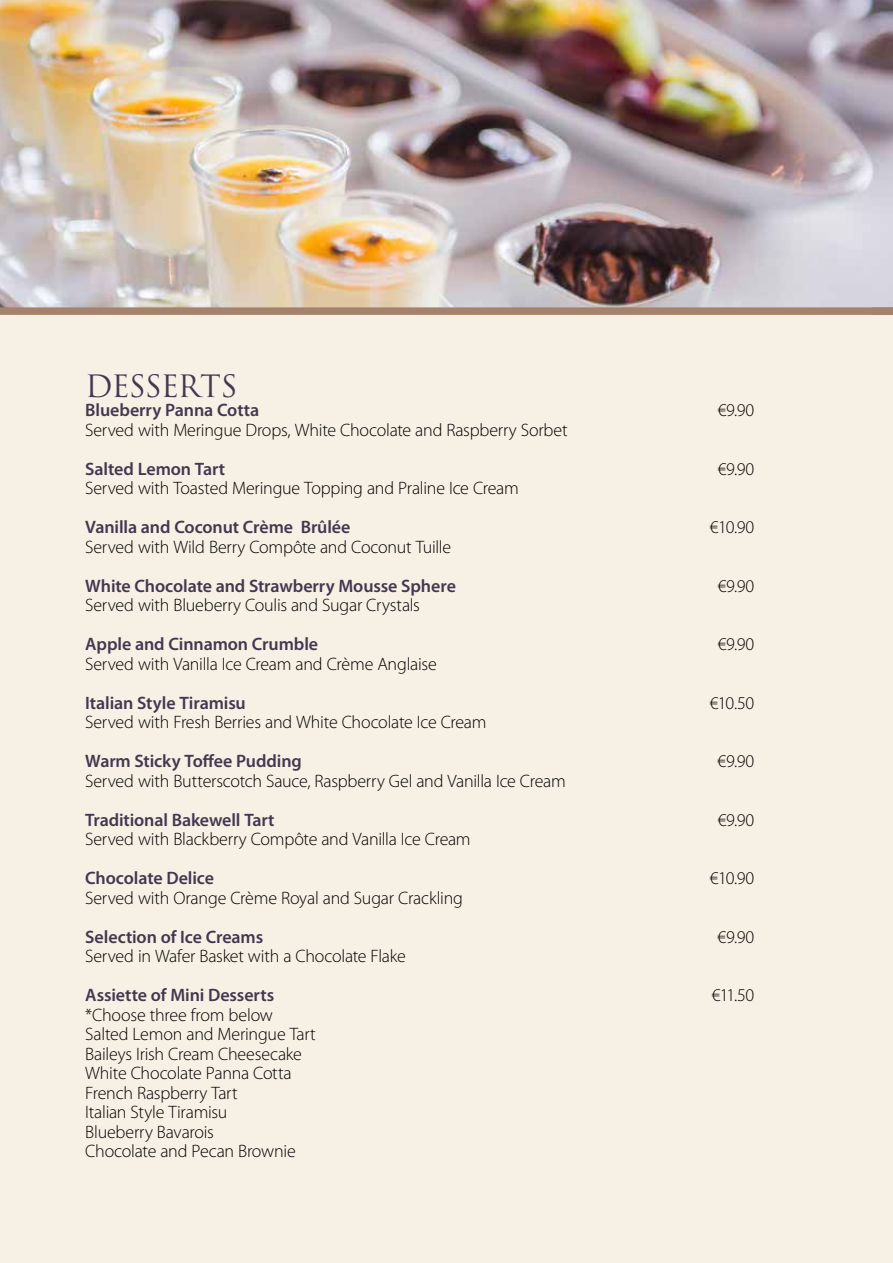
<style>
.page{position:relative;width:893px;height:1263px;background:#f7f0e4}
.page>*{position:absolute;margin:0;border:0;box-sizing:border-box;transform-origin:0 0}
.t1{font:30px "Trajan Pro";letter-spacing:-.035em;color:#423850}
.t2{font:300 18px/19.5px "Myriad Pro";letter-spacing:-.015em;color:#000}
.t3{font:600 18px "Myriad Pro";letter-spacing:-.005em;color:#423850}
</style>
<div class="page">
<img style="left:0;top:0;width:893px;height:307px">
<div style="left:0;top:307px;width:893px;height:8px;background:#a5826b"></div>
<h1 class="t1" style="left:85px;top:367px;width:154px">DESSERTS</h1>
<p class="t3" style="left:85px;top:399px;width:176px">Blueberry Panna Cotta</p>
<p class="t2" style="left:718px;top:400px;width:38px">€9.90</p>
<p class="t2" style="left:85px;top:420px;width:484px">Served with Meringue Drops, White Chocolate and Raspberry Sorbet</p>
<p class="t3" style="left:85px;top:457px;width:141px">Salted Lemon Tart</p>
<p class="t2" style="left:718px;top:459px;width:38px">€9.90</p>
<p class="t2" style="left:85px;top:478px;width:435px">Served with Toasted Meringue Topping and Praline Ice Cream</p>
<p class="t3" style="left:85px;top:516px;width:267px">Vanilla and Coconut Crème Brûlée</p>
<p class="t2" style="left:710px;top:517px;width:46px">€10.90</p>
<p class="t2" style="left:85px;top:537px;width:368px">Served with Wild Berry Compôte and Coconut Tuille</p>
<p class="t3" style="left:85px;top:574px;width:372px">White Chocolate and Strawberry Mousse Sphere</p>
<p class="t2" style="left:718px;top:576px;width:38px">€9.90</p>
<p class="t2" style="left:85px;top:595px;width:336px">Served with Blueberry Coulis and Sugar Crystals</p>
<p class="t3" style="left:85px;top:633px;width:234px">Apple and Cinnamon Crumble</p>
<p class="t2" style="left:718px;top:634px;width:38px">€9.90</p>
<p class="t2" style="left:85px;top:654px;width:353px">Served with Vanilla Ice Cream and Crème Anglaise</p>
<p class="t3" style="left:85px;top:691px;width:162px">Italian Style Tiramisu</p>
<p class="t2" style="left:710px;top:693px;width:46px">€10.50</p>
<p class="t2" style="left:85px;top:712px;width:403px">Served with Fresh Berries and White Chocolate Ice Cream</p>
<p class="t3" style="left:85px;top:750px;width:218px">Warm Sticky Toffee Pudding</p>
<p class="t2" style="left:718px;top:751px;width:38px">€9.90</p>
<p class="t2" style="left:85px;top:771px;width:482px">Served with Butterscotch Sauce, Raspberry Gel and Vanilla Ice Cream</p>
<p class="t3" style="left:85px;top:808px;width:191px">Traditional Bakewell Tart</p>
<p class="t2" style="left:718px;top:810px;width:38px">€9.90</p>
<p class="t2" style="left:85px;top:829px;width:387px">Served with Blackberry Compôte and Vanilla Ice Cream</p>
<p class="t3" style="left:85px;top:867px;width:130px">Chocolate Delice</p>
<p class="t2" style="left:710px;top:868px;width:46px">€10.90</p>
<p class="t2" style="left:85px;top:888px;width:379px">Served with Orange Crème Royal and Sugar Crackling</p>
<p class="t3" style="left:85px;top:925px;width:180px">Selection of Ice Creams</p>
<p class="t2" style="left:718px;top:927px;width:38px">€9.90</p>
<p class="t2" style="left:85px;top:946px;width:322px">Served in Wafer Basket with a Chocolate Flake</p>
<p class="t3" style="left:85px;top:984px;width:190px">Assiette of Mini Desserts</p>
<p class="t2" style="left:712px;top:985px;width:44px">€11.50</p>
<p class="t2" style="left:85px;top:1005px;width:232px">*Choose three from below<br>Salted Lemon and Meringue Tart<br>Baileys Irish Cream Cheesecake<br>White Chocolate Panna Cotta<br>French Raspberry Tart<br>Italian Style Tiramisu<br>Blueberry Bavarois<br>Chocolate and Pecan Brownie</p>
</div>
